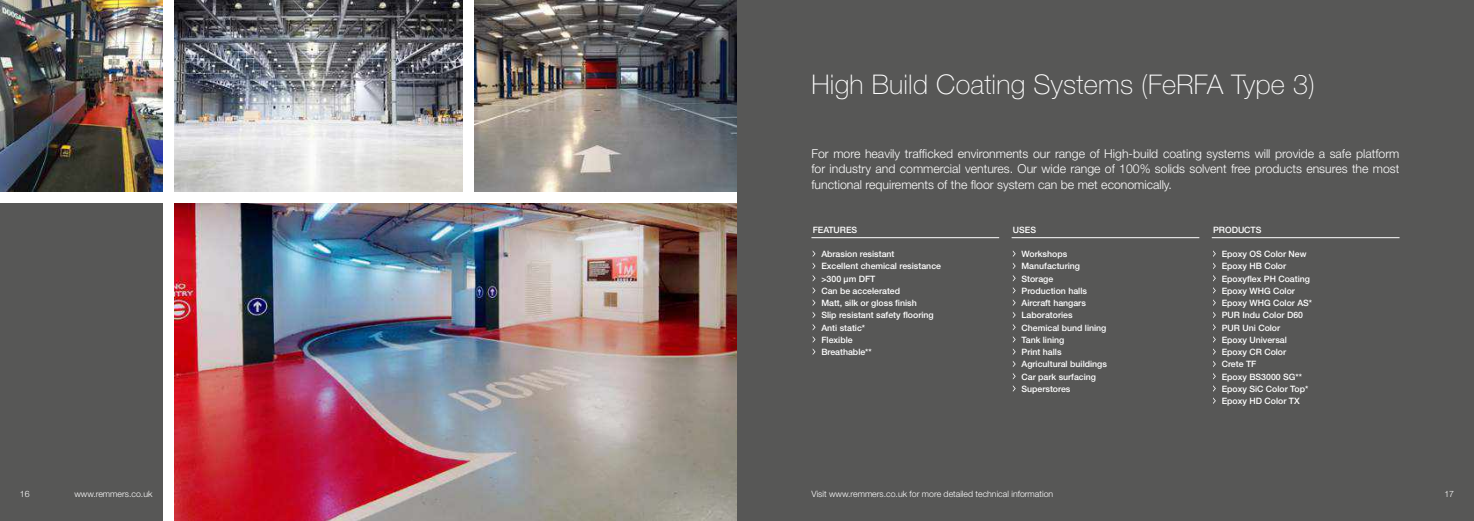
<style>
.page{position:relative;width:1474px;height:521px;background:#fff}
.page>*{position:absolute;margin:0;border:0;box-sizing:border-box;transform-origin:0 0}
.t1{font:100 27.12px "Helvetica Neue LT Pro";letter-spacing:.01em;color:#fff}
.t2{font:300 12.25px/15.8px "Helvetica Neue LT Pro";color:#fff;text-align:justify}
.t3{font:500 8.75px/12.2px "Helvetica Neue LT Pro";color:#fff}
.t4{font:300 8.75px "Helvetica Neue LT Pro";color:#fff}
</style>
<div class="page">
<div style="left:737px;top:0;width:736px;height:521px;background:#575756"></div>
<hr style="left:811px;top:237px;width:188px;height:1px;background:#fff">
<svg style="left:812px;top:250px;width:3px;height:7px"></svg>
<svg style="left:812px;top:275px;width:3px;height:6px"></svg>
<svg style="left:812px;top:287px;width:3px;height:19px"></svg>
<svg style="left:812px;top:324px;width:3px;height:6px"></svg>
<svg style="left:812px;top:336px;width:3px;height:19px"></svg>
<hr style="left:1011px;top:237px;width:188px;height:1px;background:#fff">
<svg style="left:1012px;top:250px;width:3px;height:7px"></svg>
<svg style="left:1012px;top:287px;width:3px;height:19px"></svg>
<svg style="left:1012px;top:336px;width:3px;height:19px"></svg>
<svg style="left:1012px;top:385px;width:3px;height:7px"></svg>
<hr style="left:1211px;top:237px;width:188px;height:1px;background:#fff">
<svg style="left:1213px;top:287px;width:2px;height:19px"></svg>
<svg style="left:1213px;top:336px;width:2px;height:19px"></svg>
<svg style="left:1213px;top:385px;width:2px;height:19px"></svg>
<div style="left:0;top:203px;width:162px;height:318px;background:#575756"></div>
<img style="left:174px;top:203px;width:563px;height:318px">
<img style="left:174px;top:0;width:288px;height:191px">
<img style="left:0;top:0;width:162px;height:191px">
<img style="left:475px;top:0;width:262px;height:191px">
<h1 class="t1" style="left:811px;top:69px;width:505px">High Build Coating Systems (FeRFA Type 3)</h1>
<p class="t2" style="left:811px;top:145px;width:589px">For more heavily trafficked environments our range of High-build coating systems will provide a safe platform for industry and commercial ventures. Our wide range of 100% solids solvent free products ensures the most functional requirements of the floor system can be met economically.</p>
<p class="t3" style="left:812px;top:223px;width:46px">FEATURES</p>
<p class="t3" style="left:821px;top:248px;width:121px">Abrasion resistant<br>Excellent chemical resistance &gt;300 µm DFT<br>Can be accelerated<br>Matt, silk or gloss finish<br>Slip resistant safety flooring<br>Anti static*<br>Flexible<br>Breathable**</p>
<p class="t3" style="left:1012px;top:223px;width:25px">USES</p>
<p class="t3" style="left:1021px;top:248px;width:87px">Workshops<br>Manufacturing<br>Storage<br>Production halls<br>Aircraft hangars<br>Laboratories<br>Chemical bund lining<br>Tank lining<br>Print halls<br>Agricultural buildings<br>Car park surfacing<br>Superstores</p>
<p class="t3" style="left:1212px;top:223px;width:50px">PRODUCTS</p>
<p class="t3" style="left:1221px;top:248px;width:92px">Epoxy OS Color New<br>Epoxy HB Color<br>Epoxyflex PH Coating<br>Epoxy WHG Color<br>Epoxy WHG Color AS*<br>PUR Indu Color D60<br>PUR Uni Color<br>Epoxy Universal<br>Epoxy CR Color<br>Crete TF<br>Epoxy BS3000 SG**<br>Epoxy SiC Color Top*<br>Epoxy HD Color TX</p>
<p class="t4" style="left:20px;top:489px;width:11px">16</p>
<p class="t4" style="left:74px;top:489px;width:79px">www.remmers.co.uk</p>
<p class="t4" style="left:811px;top:489px;width:243px">Visit www.remmers.co.uk for more detailed technical information</p>
<p class="t4" style="left:1444px;top:489px;width:11px">17</p>
</div>
